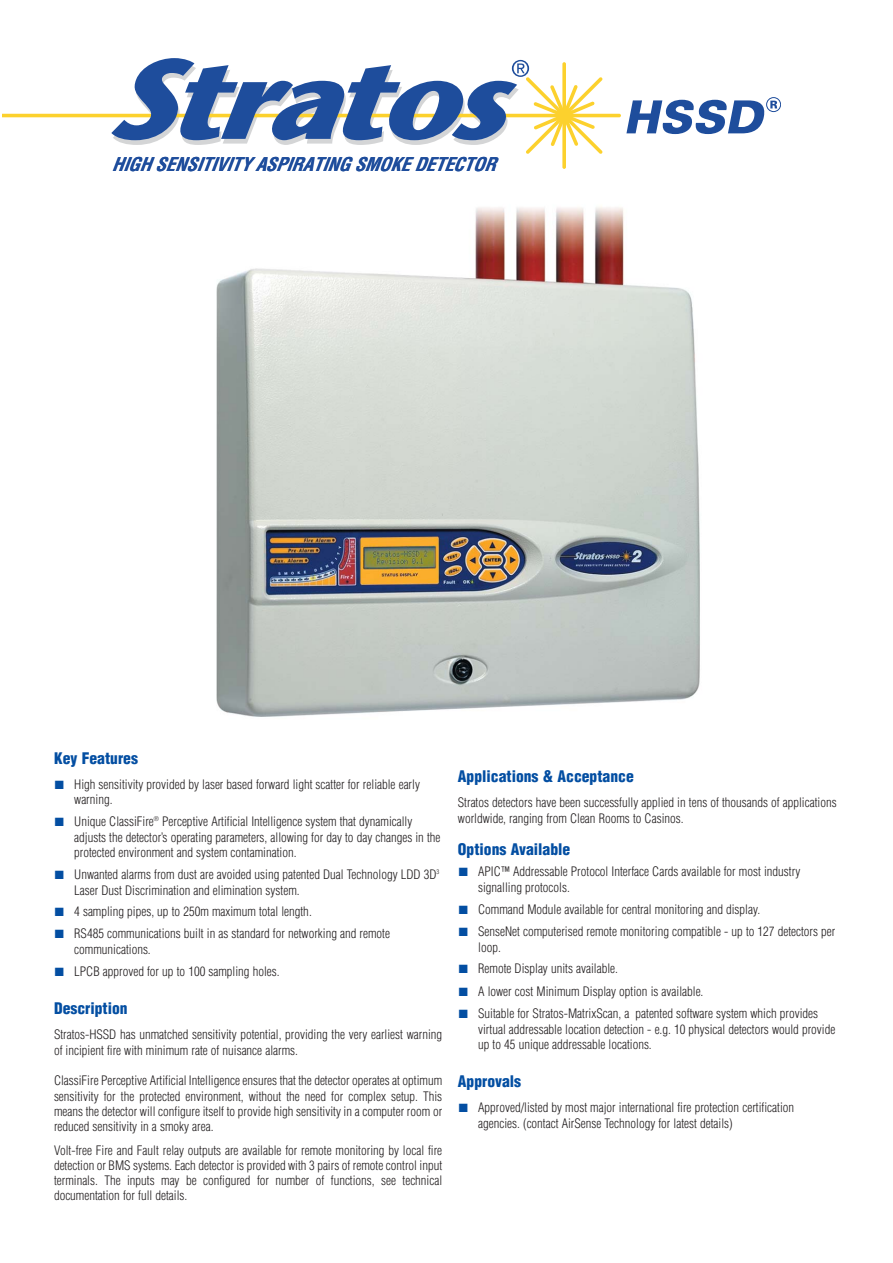
<style>
.page{position:relative;width:893px;height:1263px;background:#fff}
.page>*{position:absolute;margin:0;border:0;box-sizing:border-box;transform-origin:0 0}
.t1{font:italic 700 condensed 18.45px "Helvetica";color:#1e4d9c}
.t2{font:900 condensed 15.6px "Helvetica";color:#034ea2}
.t3{font:300 condensed 12.75px/15.3px "Helvetica";color:#231f20}
.s1{color:#034ea2}
</style>
<div class="page">
<svg style="left:562px;top:113px;width:4px;height:56px"></svg>
<hr style="left:562px;top:114px;width:59px;height:3px;background:#fcd12d;border-radius:2px">
<div style="left:766px;top:97px;width:15px;height:15px;border:1px solid #1e4d9c;border-radius:50%"></div>
<svg style="left:626px;top:100px;width:151px;height:34px"></svg>
<svg style="left:2px;top:58px;width:601px;height:96px"></svg>
<img style="left:216px;top:206px;width:484px;height:511px">
<p class="t1" style="left:112px;top:157px;width:392px">HIGHSENSITIVITYASPIRATINGSMOKEDETECTOR</p>
<p class="t2" style="left:54px;top:752px;width:86px">Key Features</p>
<p class="t3" style="left:74px;top:777px;width:347px;line-height:15.8px;text-indent:-20px"><span class="s1">■</span> High sensitivity provided by laser based forward light scatter for reliable early warning.</p>
<p class="t3" style="left:74px;top:815px;width:368px;text-indent:-19px"><span class="s1">■</span> Unique ClassiFire<sup>®</sup> Perceptive Artificial Intelligence system that dynamically adjusts the detector’s operating parameters, allowing for day to day changes in the protected environment and system contamination.</p>
<p class="t3" style="left:74px;top:867px;width:367px;line-height:15.8px;text-indent:-20px"><span class="s1">■</span> Unwanted alarms from dust are avoided using patented Dual Technology LDD 3D<sup>3<br></sup>Laser Dust Discrimination and elimination system.</p>
<p class="t3" style="left:55px;top:905px;width:259px"><span class="s1">■</span> 4 sampling pipes, up to 250m maximum total length.</p>
<p class="t3" style="left:74px;top:927px;width:317px;line-height:15.8px;text-indent:-20px"><span class="s1">■</span> RS485 communications built in as standard for networking and remote communications.</p>
<p class="t3" style="left:55px;top:965px;width:226px"><span class="s1">■</span> LPCB approved for up to 100 sampling holes.</p>
<p class="t2" style="left:54px;top:1003px;width:75px">Description</p>
<p class="t3" style="left:54px;top:1028px;width:390px">Stratos-HSSD has unmatched sensitivity potential, providing the very earliest warning of incipient fire with minimum rate of nuisance alarms.</p>
<p class="t3" style="left:54px;top:1074px;width:390px;text-align:justify">ClassiFire Perceptive Artificial Intelligence ensures that the detector operates at optimum sensitivity for the protected environment, without the need for complex setup. This means the detector will configure itself to provide high sensitivity in a computer room or reduced sensitivity in a smoky area.</p>
<p class="t3" style="left:54px;top:1143px;width:390px;text-align:justify">Volt-free Fire and Fault relay outputs are available for remote monitoring by local fire detection or BMS systems. Each detector is provided with 3 pairs of remote control input terminals. The inputs may be configured for number of functions, see technical documentation for full details.</p>
<p class="t2" style="left:458px;top:771px;width:177px">Applications &amp; Acceptance</p>
<p class="t3" style="left:458px;top:796px;width:380px">Stratos detectors have been successfully applied in tens of thousands of applications worldwide, ranging from Clean Rooms to Casinos.</p>
<p class="t2" style="left:458px;top:844px;width:114px">Options Available</p>
<p class="t3" style="left:478px;top:865px;width:324px;line-height:15.8px;text-indent:-20px"><span class="s1">■</span> APIC™ Addressable Protocol Interface Cards available for most industry signalling protocols.</p>
<p class="t3" style="left:459px;top:902px;width:303px"><span class="s1">■</span> Command Module available for central monitoring and display.</p>
<p class="t3" style="left:478px;top:924px;width:359px;line-height:15.8px;text-indent:-20px"><span class="s1">■</span> SenseNet computerised remote monitoring compatible - up to 127 detectors per loop.</p>
<p class="t3" style="left:459px;top:962px;width:161px"><span class="s1">■</span> Remote Display units available.</p>
<p class="t3" style="left:459px;top:984px;width:246px"><span class="s1">■</span> A lower cost Minimum Display option is available.</p>
<p class="t3" style="left:478px;top:1006px;width:359px;text-indent:-20px"><span class="s1">■</span> Suitable for Stratos-MatrixScan, a patented software system which provides virtual addressable location detection - e.g. 10 physical detectors would provide up to 45 unique addressable locations.</p>
<p class="t2" style="left:458px;top:1075px;width:65px">Approvals</p>
<p class="t3" style="left:478px;top:1100px;width:317px;line-height:15.8px;text-indent:-20px"><span class="s1">■</span> Approved/listed by most major international fire protection certification agencies. (contact AirSense Technology for latest details)</p>
</div>
